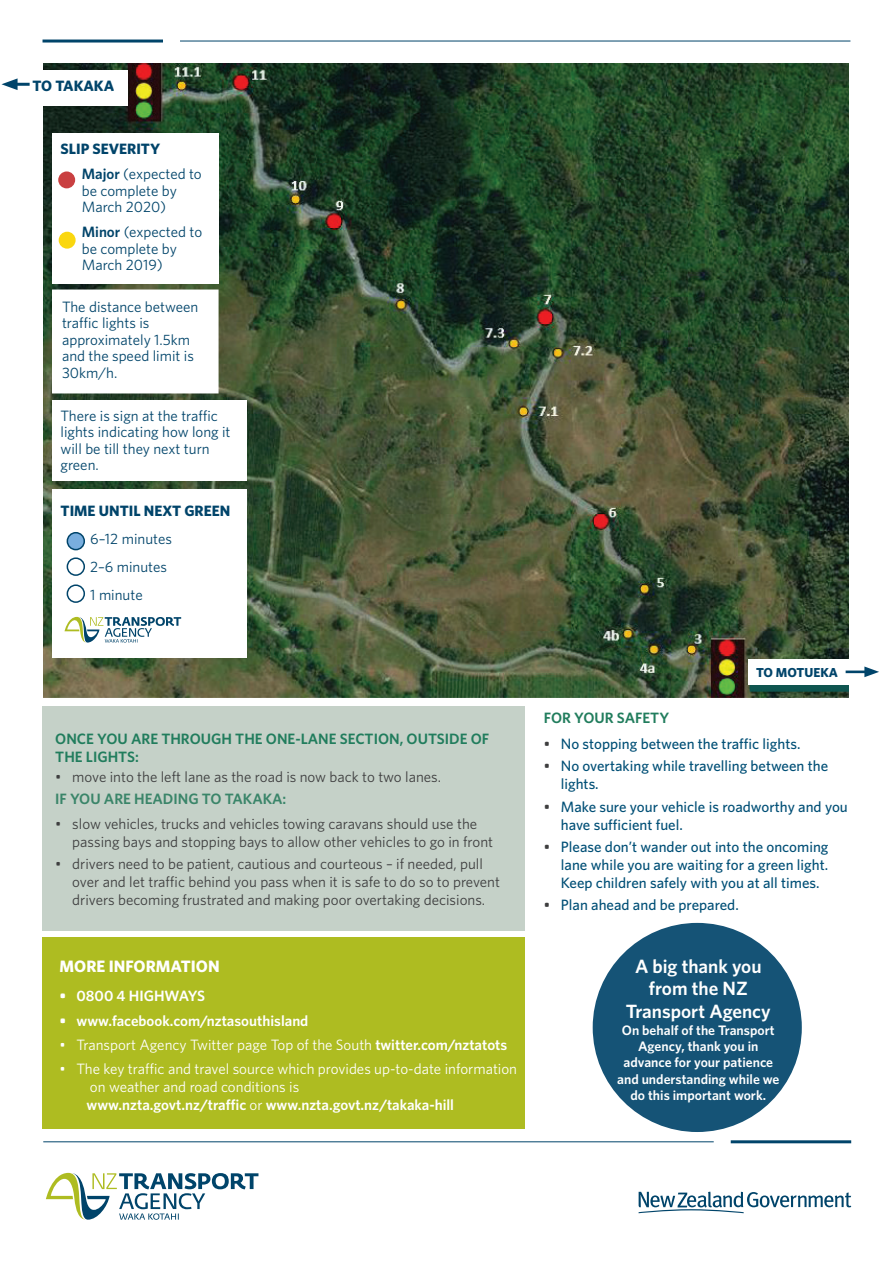
<style>
.page{position:relative;width:893px;height:1263px;background:#fff}
.page>*{position:absolute;margin:0;border:0;box-sizing:border-box;transform-origin:0 0}
.t1{font:600 19.2px/22.6px "Whitney";color:#fff;text-align:center}
.t2{font:700 16.5px "Whitney";color:#fff}
.t3{font:15px/18px "Whitney";color:#3e3e3f}
.t4{font:500 15px/18px "Whitney";color:#004f76}
.t5{font:15px/16.5px "Whitney";color:#00446a}
.t6{font:15px/18px "Whitney";color:#fff}
.t7{font:600 15px/18px "Whitney";color:#217d5d}
.t8{font:700 15px/25px "Whitney";color:#00446a}
.t9{font:600 15px "Whitney";color:#fff}
.t10{font:600 15px "Whitney";color:#3a8569}
.t11{font:600 13.65px/16.5px "Whitney";color:#fff;text-align:center}
.t12{font:700 13.05px "Whitney";color:#00446a}
.s1{font-weight:600}
.s2{font-weight:400}
.s3{color:#3e3e3f}
</style>
<div class="page">
<hr style="left:43px;top:40px;width:120px;height:3px;background:#00446a">
<hr style="left:180px;top:41px;width:670px;height:1px;background:#00446a">
<div style="left:43px;top:938px;width:482px;height:191px;background:#aebc21"></div>
<svg style="left:639px;top:1191px;width:212px;height:22px"></svg>
<hr style="left:731px;top:1140px;width:120px;height:3px;background:#00446a">
<hr style="left:43px;top:1141px;width:671px;height:1px;background:#00446a">
<svg style="left:46px;top:1172px;width:212px;height:48px"></svg>
<img style="left:43px;top:64px;width:806px;height:634px">
<div style="left:52px;top:134px;width:167px;height:150px;background:#fff"></div>
<div style="left:58px;top:171px;width:17px;height:17px;background:#c94041;border-radius:50%"></div>
<div style="left:59px;top:232px;width:17px;height:17px;background:#fad70f;border-radius:50%"></div>
<div style="left:749px;top:659px;width:144px;height:26px;background:#fff"></div>
<hr style="left:846px;top:670px;width:23px;height:3px;background:#00446a">
<svg style="left:864px;top:666px;width:15px;height:11px"></svg>
<div style="left:0;top:70px;width:128px;height:36px;background:#fff"></div>
<hr style="left:12px;top:83px;width:18px;height:3px;background:#00446a">
<svg style="left:1px;top:78px;width:17px;height:12px"></svg>
<div style="left:53px;top:290px;width:165px;height:103px;background:#fff"></div>
<div style="left:52px;top:289px;width:167px;height:104px;border:2px solid #fff"></div>
<div style="left:52px;top:489px;width:195px;height:168px;background:#fff"></div>
<div style="left:67px;top:533px;width:17px;height:17px;background:#79aede;border-radius:50%"></div>
<div style="left:67px;top:532px;width:18px;height:18px;border:2px solid #00446a;border-radius:50%"></div>
<div style="left:67px;top:557px;width:18px;height:19px;border:2px solid #00446a;border-radius:50%"></div>
<div style="left:67px;top:584px;width:18px;height:19px;border:2px solid #00446a;border-radius:50%"></div>
<svg style="left:64px;top:616px;width:117px;height:27px"></svg>
<div style="left:52px;top:400px;width:195px;height:80px;background:#fff"></div>
<div style="left:591px;top:921px;width:212px;height:212px;background:#155376;border-radius:50%"></div>
<div style="left:43px;top:706px;width:482px;height:225px;background:#c5d1c8"></div>
<p class="t8" style="left:33px;top:73px;width:83px">TO TAKAKA</p>
<p class="t8" style="left:82px;top:136px;width:122px;text-indent:-21px">SLIP SEVERITY<br><span class="s1">Major</span> <span class="s2">(expected to</span></p>
<p class="t5" style="left:82px;top:182px;width:97px">be complete by<br>March 2020)</p>
<p class="t5" style="left:82px;top:224px;width:122px"><span class="s1">Minor</span> (expected to be complete by<br>March 2019)</p>
<p class="t5" style="left:62px;top:298px;width:138px">The distance between traffic lights is approximately 1.5km and the speed limit is<br>30km/h.</p>
<p class="t5" style="left:61px;top:407px;width:172px">There is sign at the traffic lights indicating how long it will be till they next turn green.</p>
<p class="t8" style="left:61px;top:498px;width:171px">TIME UNTIL NEXT GREEN</p>
<p class="t5" style="left:90px;top:524px;width:83px;line-height:28px">6–12 minutes<br>2–6 minutes<br>1 minute</p>
<p class="t7" style="left:55px;top:729px;width:435px">ONCE YOU ARE THROUGH THE ONE-LANE SECTION, OUTSIDE OF<br>THE LIGHTS:</p>
<p class="t3" style="left:55px;top:768px;width:387px">• move into the left lane as the road is now back to two lanes.</p>
<p class="t10" style="left:55px;top:789px;width:233px">IF YOU ARE HEADING TO TAKAKA:</p>
<p class="t3" style="left:72px;top:814px;width:422px;text-indent:-17px">• slow vehicles, trucks and vehicles towing caravans should use the passing bays and stopping bays to allow other vehicles to go in front</p>
<p class="t3" style="left:72px;top:854px;width:429px;text-indent:-17px">• drivers need to be patient, cautious and courteous – if needed, pull over and let traffic behind you pass when it is safe to do so to prevent drivers becoming frustrated and making poor overtaking decisions.</p>
<p class="t2" style="left:60px;top:955px;width:162px">MORE INFORMATION</p>
<p class="t9" style="left:60px;top:986px;width:147px">• 0800 4 HIGHWAYS</p>
<p class="t9" style="left:60px;top:1010px;width:250px">• www.facebook.com/nztasouthisland</p>
<p class="t6" style="left:60px;top:1035px;width:449px">• Transport Agency Twitter page Top of the South <span class="s1">twitter.com/nztatots</span></p>
<p class="t6" style="left:87px;top:1060px;width:432px;text-indent:-27px">• The key traffic and travel source which provides up-to-date information on weather and road conditions is<br><span class="s1">www.nzta.govt.nz/traffic</span> or <span class="s1">www.nzta.govt.nz/takaka-hill</span></p>
<p class="t12" style="left:756px;top:663px;width:83px">TO MOTUEKA</p>
<p class="t7" style="left:544px;top:708px;width:127px">FOR YOUR SAFETY</p>
<p class="t4" style="left:544px;top:735px;width:258px"><span class="s3">•</span> No stopping between the traffic lights.</p>
<p class="t4" style="left:561px;top:757px;width:269px;text-indent:-17px"><span class="s3">•</span> No overtaking while travelling between the lights.</p>
<p class="t4" style="left:561px;top:797px;width:288px;text-indent:-17px"><span class="s3">•</span> Make sure your vehicle is roadworthy and you have sufficient fuel.</p>
<p class="t4" style="left:561px;top:837px;width:269px;text-align:justify;text-indent:-17px"><span class="s3">•</span> Please don’t wander out into the oncoming lane while you are waiting for a green light.<br>Keep children safely with you at all times.</p>
<p class="t4" style="left:544px;top:896px;width:196px"><span class="s3">•</span> Plan ahead and be prepared.</p>
<p class="t1" style="left:626px;top:954px;width:146px">A big thank you from the NZ<br>Transport Agency</p>
<p class="t11" style="left:617px;top:1021px;width:164px">On behalf of the Transport<br>Agency, thank you in advance for your patience and understanding while we do this important work.</p>
</div>
